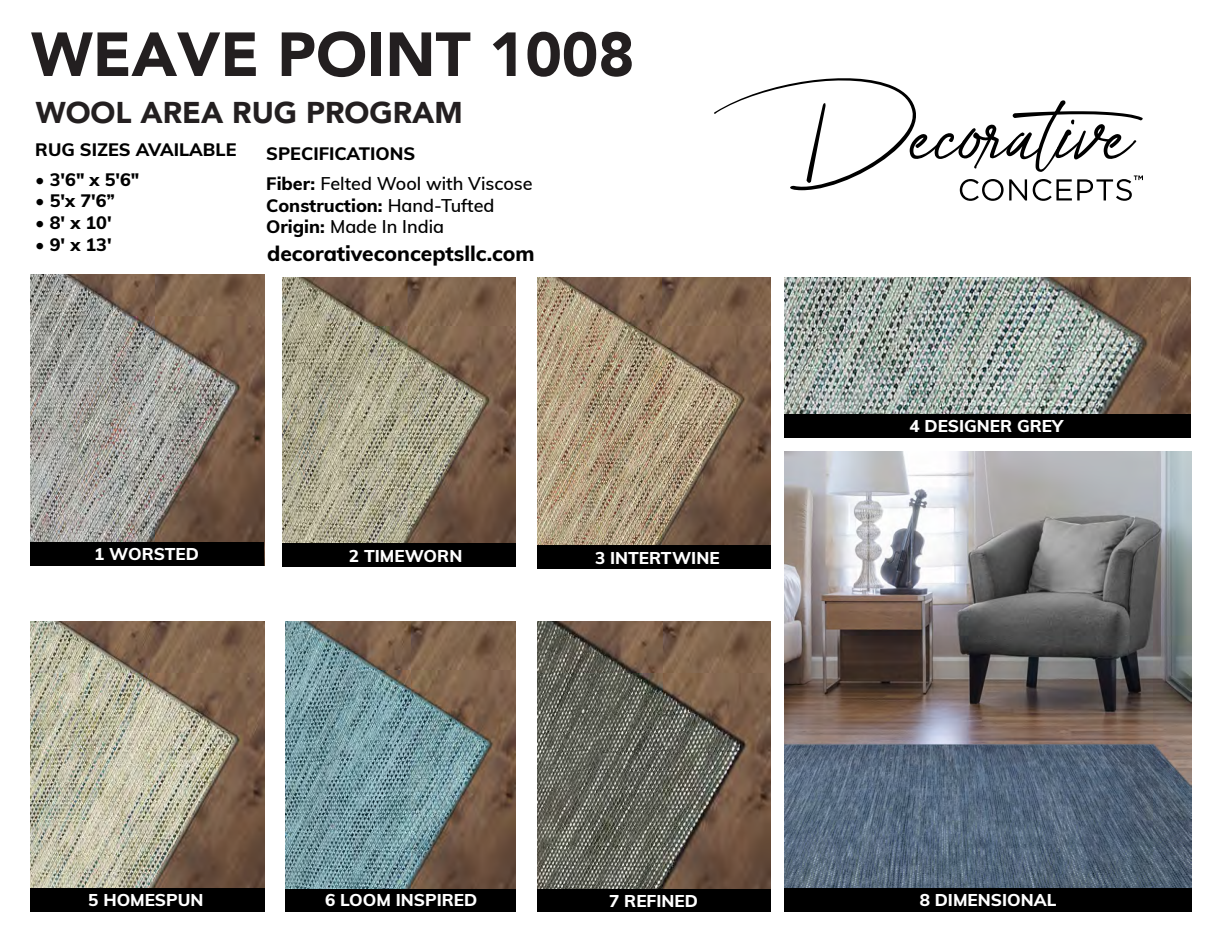
<style>
.page{position:relative;width:1215px;height:945px;background:#fff}
.page>*{position:absolute;margin:0;border:0;box-sizing:border-box;transform-origin:0 0}
.t1{font:900 61.5px "Avenir";color:#231f20}
.t2{font:900 30px "Avenir";color:#231f20}
.t3{font:800 21px "Muli";color:#000}
.t4{font:600 18px/30px "Muli";color:#000}
.t5{font:800 18px "Muli";color:#000}
.t6{font:800 17.1px "Muli";color:#fff}
.s1{font-weight:800}
</style>
<div class="page">
<img style="left:784px;top:452px;width:407px;height:436px">
<div style="left:784px;top:888px;width:407px;height:24px;background:#000"></div>
<img style="left:784px;top:278px;width:407px;height:160px">
<div style="left:785px;top:414px;width:406px;height:24px;background:#000"></div>
<img style="left:30px;top:274px;width:234px;height:292px">
<div style="left:30px;top:542px;width:234px;height:23px;background:#000"></div>
<img style="left:282px;top:278px;width:234px;height:265px">
<div style="left:282px;top:543px;width:234px;height:24px;background:#000"></div>
<img style="left:537px;top:278px;width:234px;height:267px">
<div style="left:537px;top:545px;width:234px;height:23px;background:#000"></div>
<img style="left:30px;top:621px;width:234px;height:267px">
<div style="left:30px;top:888px;width:234px;height:24px;background:#000"></div>
<img style="left:285px;top:621px;width:231px;height:268px">
<div style="left:285px;top:889px;width:231px;height:23px;background:#000"></div>
<img style="left:537px;top:621px;width:234px;height:268px">
<div style="left:537px;top:889px;width:234px;height:23px;background:#000"></div>
<svg style="left:714px;top:78px;width:429px;height:123px"></svg>
<h1 class="t1" style="left:31px;top:2px;width:605px">WEAVE POINT 1008</h1>
<h2 class="t2" style="left:36px;top:87px;width:429px">WOOL AREA RUG PROGRAM</h2>
<p class="t5" style="left:35px;top:136px;width:203px">RUG SIZES AVAILABLE</p>
<p class="t5" style="left:35px;top:166px;width:106px">• 3'6" x 5'6"</p>
<p class="t5" style="left:35px;top:188px;width:81px">• 5'x 7'6”</p>
<p class="t5" style="left:35px;top:209px;width:78px">• 8' x 10'</p>
<p class="t5" style="left:35px;top:231px;width:78px">• 9' x 13'</p>
<p class="t4" style="left:266px;top:138px;width:268px"><span class="s1">SPECIFICATIONS<br>Fiber:</span> Felted Wool with Viscose</p>
<p class="t4" style="left:266px;top:194px;width:230px;line-height:21.6px"><span class="s1">Construction:</span> Hand-Tufted<br><span class="s1">Origin:</span> Made In India</p>
<p class="t3" style="left:267px;top:238px;width:269px">decorativeconceptsllc.com</p>
<p class="t6" style="left:94px;top:541px;width:106px">1 WORSTED</p>
<p class="t6" style="left:349px;top:543px;width:115px">2 TIMEWORN</p>
<p class="t6" style="left:595px;top:545px;width:126px">3 INTERTWINE</p>
<p class="t6" style="left:88px;top:888px;width:117px">5 HOMESPUN</p>
<p class="t6" style="left:325px;top:888px;width:154px">6 LOOM INSPIRED</p>
<p class="t6" style="left:609px;top:888px;width:90px">7 REFINED</p>
<p class="t6" style="left:909px;top:414px;width:155px">4 DESIGNER GREY</p>
<p class="t6" style="left:920px;top:887px;width:138px">8 DIMENSIONAL</p>
</div>
